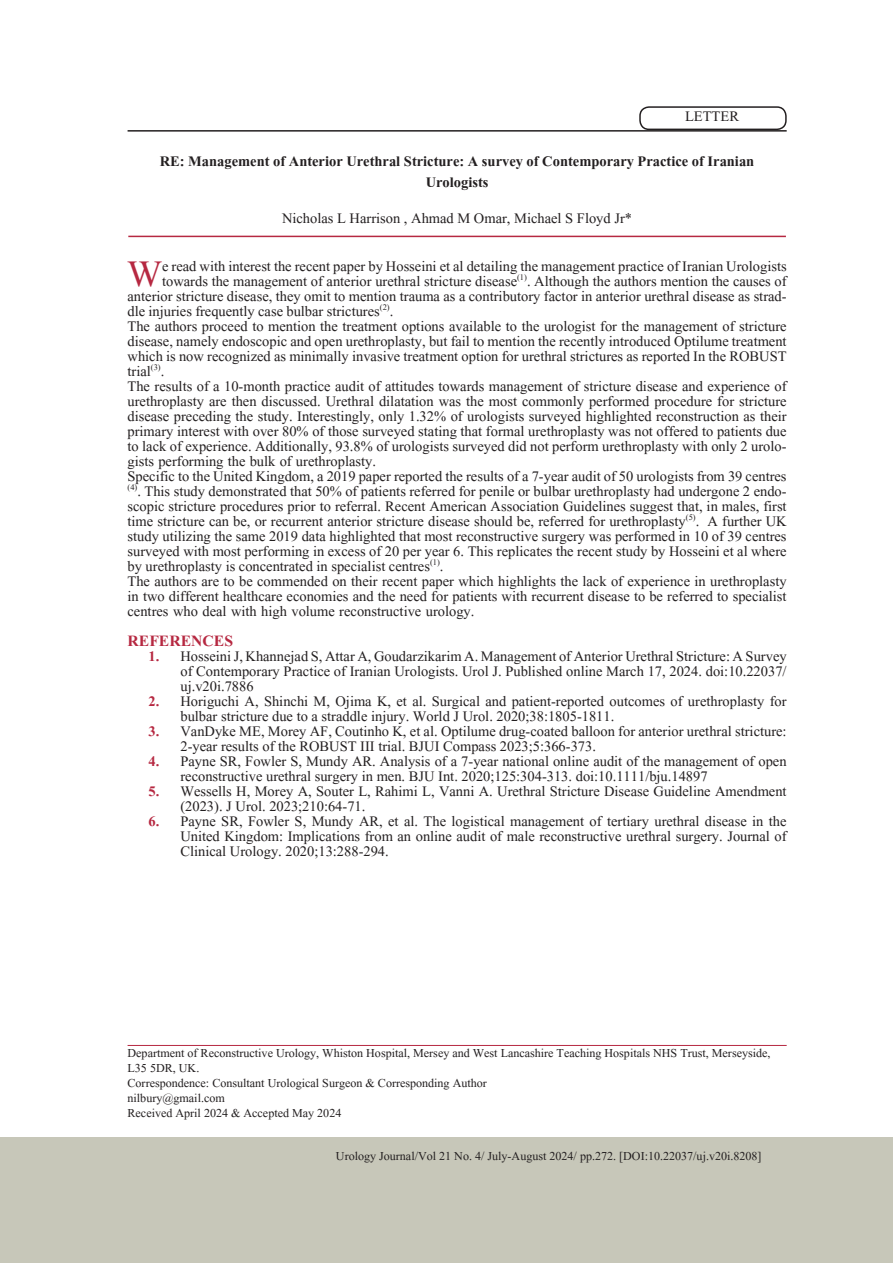
<style>
.page{position:relative;width:893px;height:1263px;background:#fff}
.page>*{position:absolute;margin:0;border:0;box-sizing:border-box;transform-origin:0 0}
.t1{font:46.2px "Aparajita";color:#b62841}
.t2{font:700 19.5px "Aparajita";color:#b62841}
.t3{font:18px/15px "Aparajita";color:#231f20;text-align:justify}
.t4{font:700 18px "Aparajita";color:#231f20}
.t5{font:15px/15px "Aparajita";color:#231f20}
.s1{font-weight:700;color:#b62841}
</style>
<div class="page">
<div style="left:0;top:1137px;width:893px;height:126px;background:#c7c7b9"></div>
<hr style="left:128px;top:130px;width:659px;height:2px;background:#231f20">
<div style="left:639px;top:106px;width:148px;height:24px;border:2px solid #231f20;border-radius:9px"></div>
<hr style="left:128px;top:236px;width:658px;height:1px;background:#b62841">
<hr style="left:128px;top:1045px;width:659px;height:1px;background:#b62841">
<p class="t3" style="left:685px;top:110px;width:55px">LETTER</p>
<p class="t4" style="left:160px;top:152px;width:596px">RE: Management of Anterior Urethral Stricture: A survey of Contemporary Practice of Iranian</p>
<p class="t4" style="left:426px;top:173px;width:64px">Urologists</p>
<p class="t3" style="left:282px;top:213px;width:352px">Nicholas L Harrison , Ahmad M Omar, Michael S Floyd Jr*</p>
<p class="t1" style="left:127px;top:251px;width:37px">W</p>
<p class="t3" style="left:162px;top:260px;width:626px">e read with interest the recent paper by Hosseini et al detailing the management practice of Iranian Urologists</p>
<p class="t3" style="left:162px;top:275px;width:626px">towards the management of anterior urethral stricture disease<sup>(1)</sup>. Although the authors mention the causes of</p>
<p class="t3" style="left:128px;top:290px;width:661px">anterior stricture disease, they omit to mention trauma as a contributory factor in anterior urethral disease as strad-</p>
<p class="t3" style="left:128px;top:305px;width:267px">dle injuries frequently case bulbar strictures<sup>(2)</sup>.</p>
<p class="t3" style="left:128px;top:320px;width:661px">The authors proceed to mention the treatment options available to the urologist for the management of stricture disease, namely endoscopic and open urethroplasty, but fail to mention the recently introduced Optilume treatment which is now recognized as minimally invasive treatment option for urethral strictures as reported In the ROBUST trial<sup>(3)</sup>.</p>
<p class="t3" style="left:128px;top:380px;width:661px">The results of a 10-month practice audit of attitudes towards management of stricture disease and experience of urethroplasty are then discussed. Urethral dilatation was the most commonly performed procedure for stricture disease preceding the study. Interestingly, only 1.32% of urologists surveyed highlighted reconstruction as their primary interest with over 80% of those surveyed stating that formal urethroplasty was not offered to patients due to lack of experience. Additionally, 93.8% of urologists surveyed did not perform urethroplasty with only 2 urolo&shy;gists performing the bulk of urethroplasty.</p>
<p class="t3" style="left:128px;top:470px;width:661px">Specific to the United Kingdom, a 2019 paper reported the results of a 7-year audit of 50 urologists from 39 centres <sup>(4)</sup>. This study demonstrated that 50% of patients referred for penile or bulbar urethroplasty had undergone 2 endo&shy;scopic stricture procedures prior to referral. Recent American Association Guidelines suggest that, in males, first time stricture can be, or recurrent anterior stricture disease should be, referred for urethroplasty<sup>(5)</sup>. A further UK study utilizing the same 2019 data highlighted that most reconstructive surgery was performed in 10 of 39 centres surveyed with most performing in excess of 20 per year 6. This replicates the recent study by Hosseini et al where by urethroplasty is concentrated in specialist centres<sup>(1)</sup>.</p>
<p class="t3" style="left:128px;top:575px;width:661px">The authors are to be commended on their recent paper which highlights the lack of experience in urethroplasty in two different healthcare economies and the need for patients with recurrent disease to be referred to specialist centres who deal with high volume reconstructive urology.</p>
<p class="t2" style="left:128px;top:632px;width:107px">REFERENCES</p>
<p class="t3" style="left:180px;top:650px;width:608px;text-indent:-32px"><span class="s1">1.</span> Hosseini J, Khannejad S, Attar A, Goudarzikarim A. Management of Anterior Urethral Stricture: A Survey of Contemporary Practice of Iranian Urologists. Urol J. Published online March 17, 2024. doi:10.22037/ uj.v20i.7886</p>
<p class="t3" style="left:180px;top:695px;width:608px;text-indent:-32px"><span class="s1">2.</span> Horiguchi A, Shinchi M, Ojima K, et al. Surgical and patient-reported outcomes of urethroplasty for bulbar stricture due to a straddle injury. World J Urol. 2020;38:1805-1811.</p>
<p class="t3" style="left:180px;top:725px;width:608px;text-indent:-32px"><span class="s1">3.</span> VanDyke ME, Morey AF, Coutinho K, et al. Optilume drug-coated balloon for anterior urethral stricture:<br>2-year results of the ROBUST III trial. BJUI Compass 2023;5:366-373.</p>
<p class="t3" style="left:180px;top:755px;width:608px;text-indent:-32px"><span class="s1">4.</span> Payne SR, Fowler S, Mundy AR. Analysis of a 7-year national online audit of the management of open reconstructive urethral surgery in men. BJU Int. 2020;125:304-313. doi:10.1111/bju.14897</p>
<p class="t3" style="left:180px;top:785px;width:608px;text-indent:-32px"><span class="s1">5.</span> Wessells H, Morey A, Souter L, Rahimi L, Vanni A. Urethral Stricture Disease Guideline Amendment (2023). J Urol. 2023;210:64-71.</p>
<p class="t3" style="left:180px;top:815px;width:608px;text-indent:-32px"><span class="s1">6.</span> Payne SR, Fowler S, Mundy AR, et al. The logistical management of tertiary urethral disease in the United Kingdom: Implications from an online audit of male reconstructive urethral surgery. Journal of Clinical Urology. 2020;13:288-294.</p>
<p class="t5" style="left:128px;top:1047px;width:644px">Department of Reconstructive Urology, Whiston Hospital, Mersey and West Lancashire Teaching Hospitals NHS Trust, Merseyside,<br>L35 5DR, UK.</p>
<p class="t5" style="left:128px;top:1077px;width:361px">Correspondence: Consultant Urological Surgeon &amp; Corresponding Author</p>
<p class="t5" style="left:128px;top:1092px;width:99px">nilbury@gmail.com</p>
<p class="t5" style="left:128px;top:1107px;width:215px">Received April 2024 &amp; Accepted May 2024</p>
<p class="t5" style="left:336px;top:1149px;width:427px">Urology Journal/Vol 21 No. 4/ July-August 2024/ pp.272. [DOI:10.22037/uj.v20i.8208]</p>
</div>
